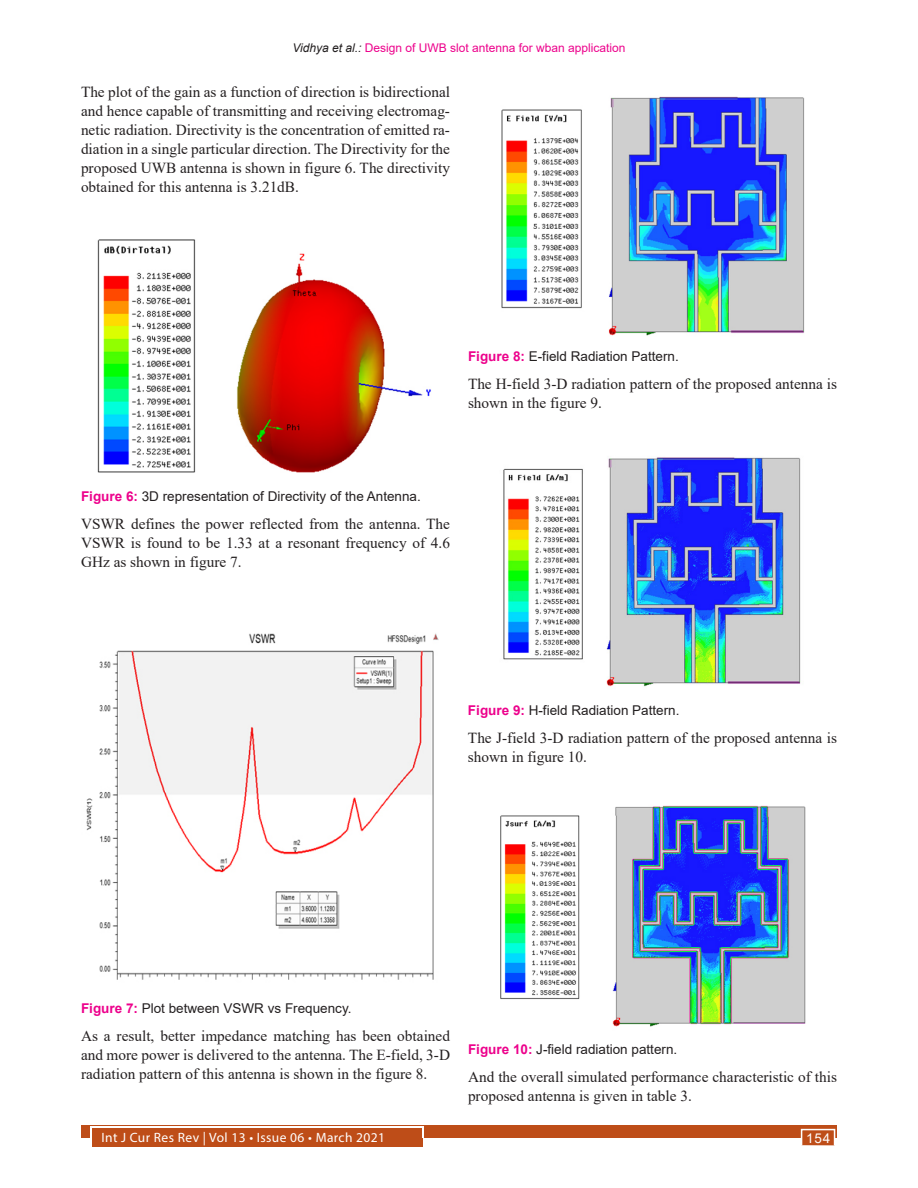
<style>
.page{position:relative;width:918px;height:1188px;background:#fff}
.page>*{position:absolute;margin:0;border:0;box-sizing:border-box;transform-origin:0 0}
.Text_copy{font:15.3px/18.9px "Times New Roman";color:#231f20;text-align:justify}
.Figure_caption{font:13.5px "Arial";color:#231f20}
.t1{font:13.5px "Myriad Pro";letter-spacing:.03em;color:#fff}
.t2{font:13.5px "Arial";color:#fff}
.t3{font:12px "Arial";color:#ed028c}
.s1{font-style:italic;color:#231f20}
.s2{font-weight:700;color:#ed028c}
</style>
<div class="page">
<div style="left:81px;top:1125px;width:756px;height:13px;background:#be4d18"></div>
<div style="left:92px;top:1128px;width:331px;height:19px;background:#be4d18"></div>
<hr style="left:91px;top:1127px;width:332px;height:1px;background:#fff">
<div style="left:801px;top:1129px;width:34px;height:17px;background:#be4d18;border:2px solid #fff"></div>
<img style="left:97px;top:239px;width:334px;height:234px">
<img style="left:86px;top:633px;width:353px;height:347px">
<img style="left:501px;top:96px;width:304px;height:240px">
<img style="left:503px;top:457px;width:298px;height:230px">
<img style="left:500px;top:805px;width:306px;height:222px">
<p class="t3" style="left:292px;top:39px;width:335px"><span class="s1">Vidhya et al.:</span> Design of UWB slot antenna for wban application</p>
<p class="Text_copy" style="left:81px;top:82px;width:371px">The plot of the gain as a function of direction is bidirectional and hence capable of transmitting and receiving electromag&shy;netic radiation. Directivity is the concentration of emitted ra&shy;diation in a single particular direction. The Directivity for the proposed UWB antenna is shown in figure 6. The directivity obtained for this antenna is 3.21dB.</p>
<p class="Figure_caption" style="left:468px;top:347px;width:212px"><span class="s2">Figure 8:</span> E-field Radiation Pattern.</p>
<p class="Text_copy" style="left:468px;top:374px;width:371px">The H-field 3-D radiation pattern of the proposed antenna is shown in the figure 9.</p>
<p class="Figure_caption" style="left:81px;top:487px;width:341px"><span class="s2">Figure 6:</span> 3D representation of Directivity of the Antenna.</p>
<p class="Text_copy" style="left:81px;top:514px;width:371px">VSWR defines the power reflected from the antenna. The VSWR is found to be 1.33 at a resonant frequency of 4.6<br>GHz as shown in figure 7.</p>
<p class="Figure_caption" style="left:468px;top:701px;width:213px"><span class="s2">Figure 9:</span> H-field Radiation Pattern.</p>
<p class="Text_copy" style="left:468px;top:728px;width:371px">The J-field 3-D radiation pattern of the proposed antenna is shown in figure 10.</p>
<p class="Figure_caption" style="left:81px;top:999px;width:272px"><span class="s2">Figure 7:</span> Plot between VSWR vs Frequency.</p>
<p class="Text_copy" style="left:81px;top:1026px;width:371px">As a result, better impedance matching has been obtained and more power is delivered to the antenna. The E-field, 3-D radiation pattern of this antenna is shown in the figure 8.</p>
<p class="Figure_caption" style="left:468px;top:1040px;width:211px"><span class="s2">Figure 10:</span> J-field radiation pattern.</p>
<p class="Text_copy" style="left:468px;top:1067px;width:371px">And the overall simulated performance characteristic of this proposed antenna is given in table 3.</p>
<p class="t1" style="left:101px;top:1129px;width:285px">Int J Cur Res Rev | Vol 13 • Issue 06 • March 2021</p>
<p class="t2" style="left:806px;top:1129px;width:26px">154</p>
</div>
